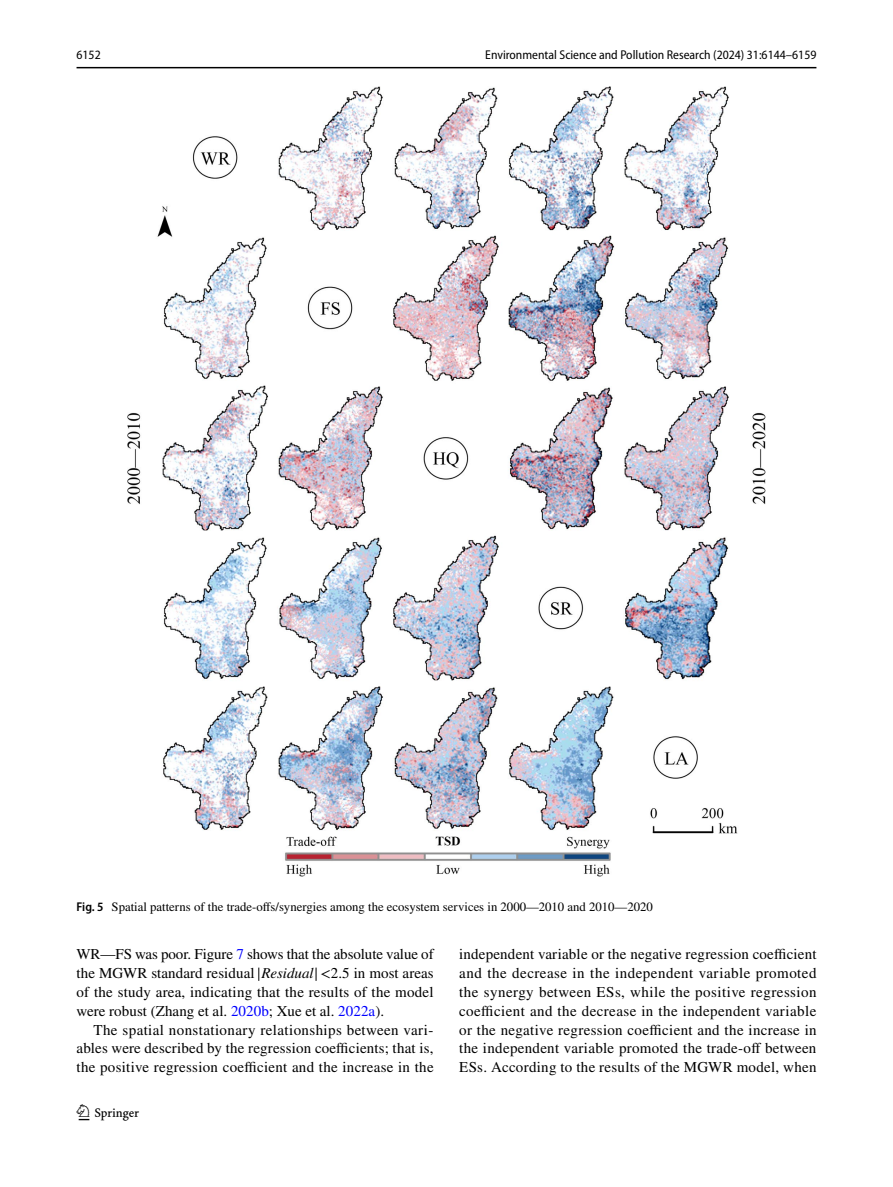
<style>
.page{position:relative;width:893px;height:1187px;background:#fff}
.page>*{position:absolute;margin:0;border:0;box-sizing:border-box;transform-origin:0 0}
.t1{font:22.5px "Springnew Regular 3";color:#000}
.t2{font:15px/18.8px "STIX";letter-spacing:.02em;color:#000;text-align:justify}
.t3{font:12.75px "STIX";color:#000}
.t4{font:semi-condensed 12.75px "Myriad Pro";color:#000}
.s1{font-family:"Myriad Pro";font-weight:600;font-stretch:semi-condensed}
.s2{color:#00f}
.s3{font-family:"STIX Math Extensions Regular 9"}
.s4{font-family:"STIX General Italic 83"}
</style>
<div class="page">
<hr style="left:77px;top:67px;width:739px;height:1px;background:#000">
<img style="left:128px;top:87px;width:637px;height:789px">
<p class="t4" style="left:77px;top:48px;width:26px">6152</p>
<p class="t4" style="left:485px;top:48px;width:333px">Environmental Science and Pollution Research (2024) 31:6144–6159</p>
<p class="t3" style="left:77px;top:898px;width:578px"><span class="s1">Fig. 5</span> Spatial patterns of the trade-offs/synergies among the ecosystem services in 2000—2010 and 2010—2020</p>
<p class="t2" style="left:77px;top:946px;width:359px">WR—FS was poor. Figure <span class="s2">7</span> shows that the absolute value of the MGWR standard residual <span class="s3">|</span><span class="s4">Residual</span><span class="s3">|</span> &lt;2.5 in most areas of the study area, indicating that the results of the model were robust (Zhang et al. <span class="s2">2020b</span>; Xue et al. <span class="s2">2022a</span>).</p>
<p class="t2" style="left:77px;top:1021px;width:359px;text-indent:17px">The spatial nonstationary relationships between vari&shy;ables were described by the regression coefficients; that is, the positive regression coefficient and the increase in the</p>
<h1 class="t1" style="left:79px;top:1104px;width:62px">1 3</h1>
<p class="t2" style="left:459px;top:946px;width:359px">independent variable or the negative regression coefficient and the decrease in the independent variable promoted the synergy between ESs, while the positive regression coefficient and the decrease in the independent variable or the negative regression coefficient and the increase in the independent variable promoted the trade-off between ESs. According to the results of the MGWR model, when</p>
</div>
